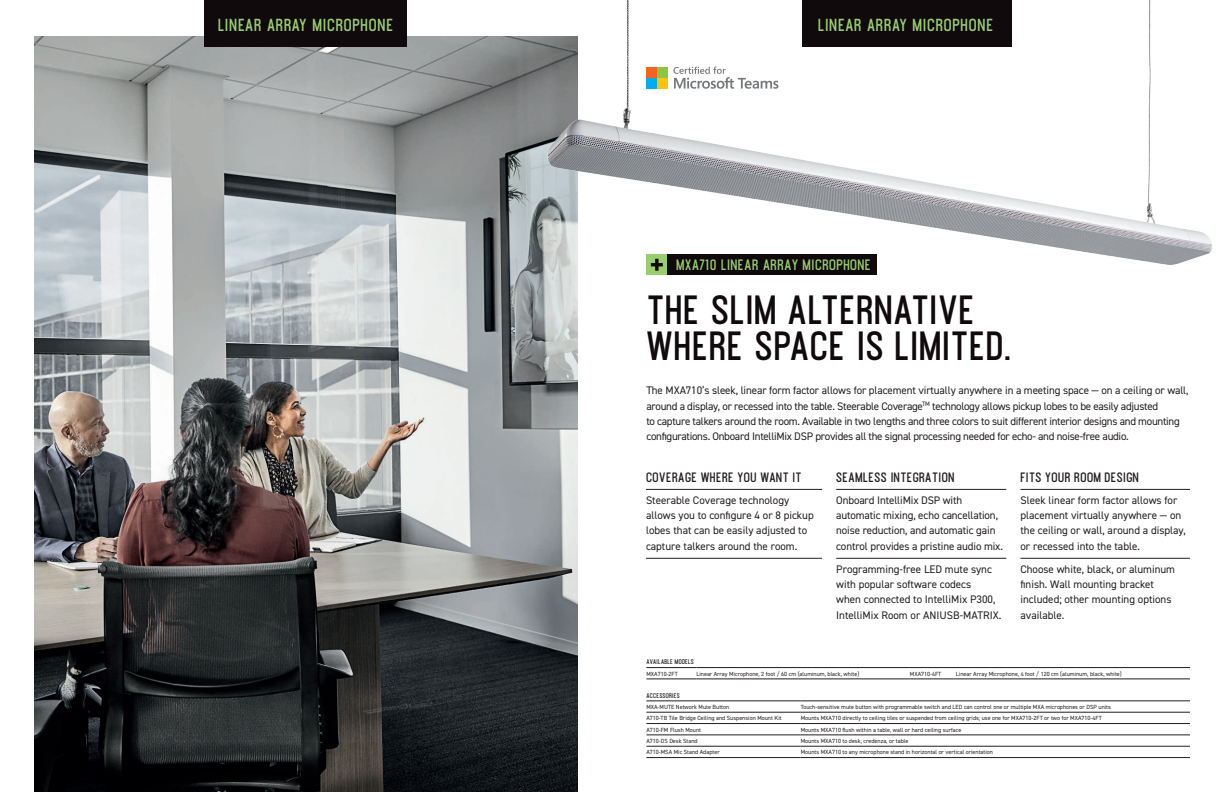
<style>
.page{position:relative;width:1224px;height:792px;background:#fff}
.page>*{position:absolute;margin:0;border:0;box-sizing:border-box;transform-origin:0 0}
.t1{font:700 36px/36px "Ostrich Proper";letter-spacing:-.015em;color:#110a0c}
.t2{font:700 15.4px "Ostrich Proper";letter-spacing:.01em;color:#99cd6f}
.t3{font:700 13.3px "Ostrich Proper";color:#99cd6f}
.t4{font:700 12px "Ostrich Proper";color:#231f20}
.t5{font:11px/15.4px "DIN2014";letter-spacing:-.01em;color:#231f20}
.t6{font:6px "DIN2014";color:#231f20}
.t7{font:700 6px "Ostrich Proper";color:#231f20}
</style>
<div class="page">
<img style="left:34px;top:36px;width:544px;height:756px">
<img style="left:438px;top:0;width:774px;height:452px">
<div style="left:802px;top:0;width:210px;height:46px;background:#110a0c"></div>
<div style="left:204px;top:0;width:203px;height:46px;background:#110a0c"></div>
<div style="left:667px;top:254px;width:210px;height:21px;background:#110a0c"></div>
<div style="left:647px;top:255px;width:20px;height:20px;background:#99cd6f"></div>
<svg style="left:651px;top:259px;width:12px;height:12px"></svg>
<hr style="left:646px;top:558px;width:176px;height:1px;background:#231f20">
<hr style="left:836px;top:558px;width:170px;height:1px;background:#231f20">
<hr style="left:1020px;top:558px;width:170px;height:1px;background:#231f20">
<hr style="left:646px;top:489px;width:176px;height:1px;background:#231f20">
<hr style="left:836px;top:489px;width:170px;height:1px;background:#231f20">
<hr style="left:1020px;top:489px;width:170px;height:1px;background:#231f20">
<hr style="left:646px;top:679px;width:50px;height:1px;background:#231f20">
<hr style="left:696px;top:679px;width:214px;height:1px;background:#231f20">
<hr style="left:910px;top:679px;width:46px;height:1px;background:#231f20">
<hr style="left:956px;top:679px;width:234px;height:1px;background:#231f20">
<hr style="left:646px;top:667px;width:50px;height:1px;background:#231f20">
<hr style="left:696px;top:667px;width:214px;height:1px;background:#231f20">
<hr style="left:910px;top:667px;width:46px;height:1px;background:#231f20">
<hr style="left:956px;top:667px;width:234px;height:1px;background:#231f20">
<hr style="left:646px;top:712px;width:155px;height:1px;background:#231f20">
<hr style="left:801px;top:712px;width:389px;height:1px;background:#231f20">
<hr style="left:646px;top:723px;width:155px;height:1px;background:#231f20">
<hr style="left:801px;top:723px;width:389px;height:1px;background:#231f20">
<hr style="left:646px;top:735px;width:155px;height:1px;background:#231f20">
<hr style="left:801px;top:735px;width:389px;height:1px;background:#231f20">
<hr style="left:646px;top:746px;width:155px;height:1px;background:#231f20">
<hr style="left:801px;top:746px;width:389px;height:1px;background:#231f20">
<hr style="left:646px;top:757px;width:155px;height:1px;background:#231f20">
<hr style="left:801px;top:757px;width:389px;height:1px;background:#231f20">
<hr style="left:646px;top:701px;width:155px;height:1px;background:#231f20">
<hr style="left:801px;top:701px;width:389px;height:1px;background:#231f20">
<div style="left:646px;top:67px;width:10px;height:10px;background:#f36421"></div>
<div style="left:657px;top:67px;width:11px;height:10px;background:#8bc63e"></div>
<div style="left:646px;top:78px;width:10px;height:11px;background:#00aeef"></div>
<div style="left:657px;top:78px;width:11px;height:11px;background:#fec210"></div>
<svg style="left:673px;top:67px;width:105px;height:22px"></svg>
<h2 class="t2" style="left:218px;top:15px;width:177px">LINEAR ARRAY MICROPHONE</h2>
<h2 class="t2" style="left:818px;top:15px;width:177px">LINEAR ARRAY MICROPHONE</h2>
<p class="t3" style="left:677px;top:256px;width:196px">MXA710 LINEAR ARRAY MICROPHONE</p>
<h1 class="t1" style="left:646px;top:290px;width:367px">THE SLIM ALTERNATIVE<br>WHERE SPACE IS LIMITED.</h1>
<p class="t5" style="left:646px;top:383px;width:544px">The MXA710’s sleek, linear form factor allows for placement virtually anywhere in a meeting space — on a ceiling or wall, around a display, or recessed into the table. Steerable Coverage<sup>TM</sup> technology allows pickup lobes to be easily adjusted<br>to capture talkers around the room. Available in two lengths and three colors to suit different interior designs and mounting configurations. Onboard IntelliMix DSP provides all the signal processing needed for echo- and noise-free audio.</p>
<p class="t4" style="left:646px;top:470px;width:157px">COVERAGE WHERE YOU WANT IT</p>
<p class="t4" style="left:836px;top:470px;width:120px">SEAMLESS INTEGRATION</p>
<p class="t4" style="left:1020px;top:470px;width:120px">FITS YOUR ROOM DESIGN</p>
<p class="t5" style="left:646px;top:492px;width:169px">Steerable Coverage technology allows you to configure 4 or 8 pickup lobes that can be easily adjusted to capture talkers around the room.</p>
<p class="t5" style="left:836px;top:492px;width:168px">Onboard IntelliMix DSP with automatic mixing, echo cancellation, noise reduction, and automatic gain control provides a pristine audio mix.</p>
<p class="t5" style="left:1020px;top:492px;width:167px">Sleek linear form factor allows for placement virtually anywhere — on the ceiling or wall, around a display, or recessed into the table.</p>
<p class="t5" style="left:836px;top:561px;width:167px">Programming-free LED mute sync with popular software codecs<br>when connected to IntelliMix P300, IntelliMix Room or ANIUSB-MATRIX.</p>
<p class="t5" style="left:1020px;top:561px;width:156px">Choose white, black, or aluminum finish. Wall mounting bracket included; other mounting options available.</p>
<p class="t7" style="left:646px;top:658px;width:49px">AVAILABLE MODELS</p>
<p class="t6" style="left:646px;top:670px;width:33px">MXA710-2FT</p>
<p class="t6" style="left:696px;top:670px;width:164px">Linear Array Microphone, 2 foot / 60 cm (aluminum, black, white)</p>
<p class="t6" style="left:910px;top:670px;width:33px">MXA710-4FT</p>
<p class="t6" style="left:956px;top:670px;width:167px">Linear Array Microphone, 4 foot / 120 cm (aluminum, black, white)</p>
<p class="t7" style="left:646px;top:691px;width:35px">ACCESSORIES</p>
<p class="t6" style="left:646px;top:703px;width:84px">MXA-MUTE Network Mute Button</p>
<p class="t6" style="left:801px;top:703px;width:312px">Touch-sensitive mute button with programmable switch and LED can control one or multiple MXA microphones or DSP units</p>
<p class="t6" style="left:646px;top:714px;width:137px">A710-TB Tile Bridge Ceiling and Suspension Mount Kit</p>
<p class="t6" style="left:801px;top:714px;width:303px">Mounts MXA710 directly to ceiling tiles or suspended from ceiling grids; use one for MXA710-2FT or two for MXA710-4FT</p>
<p class="t6" style="left:646px;top:726px;width:56px">A710-FM Flush Mount</p>
<p class="t6" style="left:801px;top:726px;width:162px">Mounts MXA710 flush within a table, wall or hard ceiling surface</p>
<p class="t6" style="left:646px;top:737px;width:53px">A710-DS Desk Stand</p>
<p class="t6" style="left:801px;top:737px;width:109px">Mounts MXA710 to desk, credenza, or table</p>
<p class="t6" style="left:646px;top:748px;width:75px">A710-MSA Mic Stand Adapter</p>
<p class="t6" style="left:801px;top:748px;width:194px">Mounts MXA710 to any microphone stand in horizontal or vertical orientation</p>
</div>
